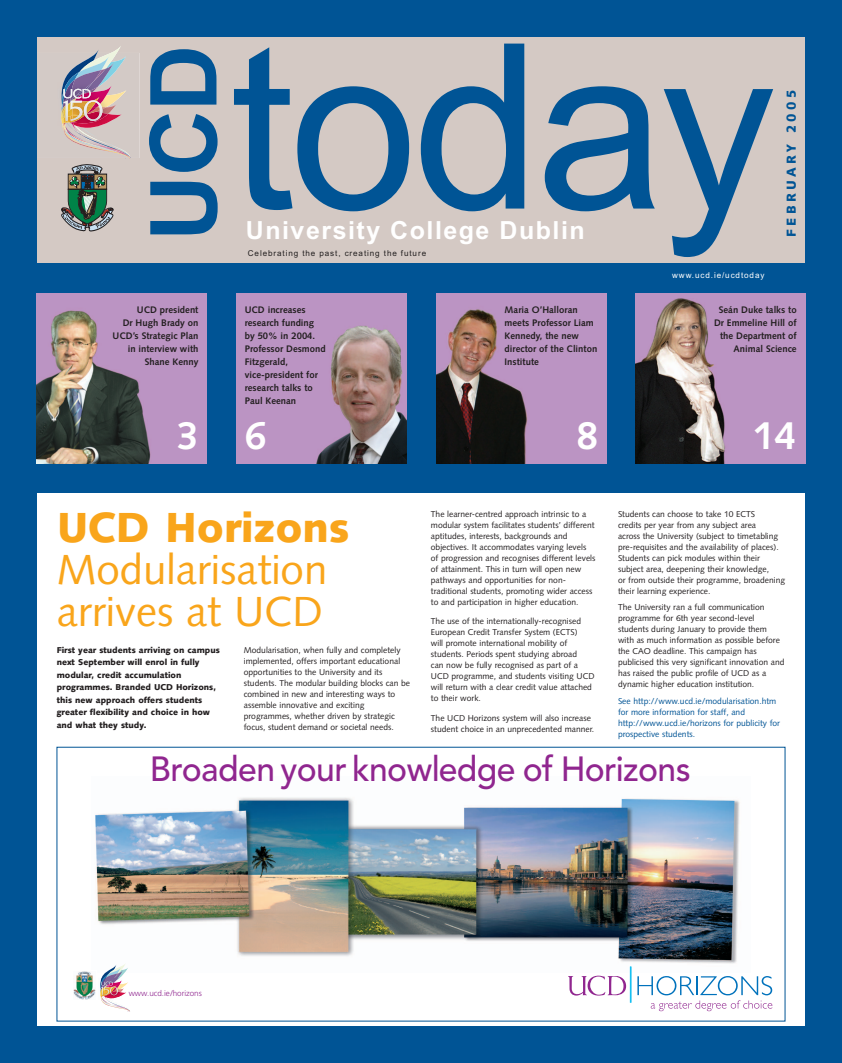
<style>
.page{position:relative;width:842px;height:1063px;background:#fff}
.page>*{position:absolute;margin:0;border:0;box-sizing:border-box;transform-origin:0 0}
.t1{font:42px/42px "Syntax";color:#f9a51b}
.t2{font:900 42px "Syntax";color:#f9a51b}
.t3{font:700 39.1px "Syntax";color:#fff}
.t4{font:500 34.7px "Avenir";letter-spacing:-.015em;color:#90268f}
.t5{font:700 25px "Arial";color:#fff}
.t6{font:900 13px "Syntax";letter-spacing:.26em;color:#005495}
.t7{font:700 9.5px/13px "Syntax";color:#231f20;text-align:right}
.t8{font:8.5px/11px "Syntax";color:#231f20}
.t9{font:900 8.5px/12.5px "Syntax";color:#231f20}
.t10{font:8.5px/11px "Syntax";color:#005495}
.t11{font:8.1px "Arial";color:#231f20}
.t12{font:8.1px "Arial";color:#fff}
.t13{font:300 8.1px "Frutiger";color:#90268f}
</style>
<div class="page">
<div style="left:37px;top:37px;width:768px;height:226px;background:#d4c9c4"></div>
<svg style="left:111px;top:45px;width:10px;height:8px"></svg>
<div style="left:37px;top:53px;width:103px;height:105px;background:#d3cac6"></div>
<img style="left:58px;top:53px;width:17px;height:50px">
<img style="left:75px;top:53px;width:55px;height:37px">
<img style="left:62px;top:72px;width:8px;height:17px">
<img style="left:75px;top:57px;width:34px;height:13px">
<img style="left:82px;top:63px;width:32px;height:23px">
<svg style="left:93px;top:69px;width:13px;height:13px"></svg>
<img style="left:63px;top:80px;width:7px;height:9px">
<img style="left:70px;top:70px;width:31px;height:19px">
<img style="left:62px;top:136px;width:2px;height:9px">
<img style="left:71px;top:86px;width:58px;height:59px">
<img style="left:64px;top:136px;width:7px;height:9px">
<img style="left:106px;top:104px;width:10px;height:10px">
<img style="left:106px;top:113px;width:2px;height:9px">
<img style="left:71px;top:122px;width:56px;height:23px">
<img style="left:83px;top:144px;width:25px;height:1px">
<img style="left:65px;top:136px;width:18px;height:8px">
<svg style="left:61px;top:89px;width:45px;height:47px"></svg>
<img style="left:64px;top:89px;width:38px;height:32px">
<div style="left:12px;top:263px;width:814px;height:29px;background:#005495"></div>
<div style="left:12px;top:463px;width:814px;height:29px;background:#005495"></div>
<div style="left:12px;top:285px;width:814px;height:189px;background:#005495"></div>
<svg style="left:234px;top:47px;width:175px;height:164px"></svg>
<svg style="left:421px;top:44px;width:103px;height:167px"></svg>
<svg style="left:545px;top:86px;width:110px;height:125px"></svg>
<svg style="left:664px;top:89px;width:109px;height:168px"></svg>
<svg style="left:60px;top:145px;width:71px;height:88px"></svg>
<svg style="left:150px;top:182px;width:68px;height:52px"></svg>
<svg style="left:149px;top:114px;width:69px;height:58px"></svg>
<svg style="left:150px;top:49px;width:66px;height:56px"></svg>
<div style="left:0;top:0;width:37px;height:1063px;background:#005495"></div>
<div style="left:805px;top:0;width:37px;height:1063px;background:#005495"></div>
<div style="left:0;top:0;width:842px;height:37px;background:#005495"></div>
<div style="left:0;top:1026px;width:842px;height:37px;background:#005495"></div>
<img style="left:37px;top:293px;width:170px;height:170px">
<img style="left:95px;top:797px;width:645px;height:176px">
<svg style="left:568px;top:976px;width:58px;height:20px"></svg>
<hr style="left:630px;top:967px;width:1px;height:36px;background:#15c0f2">
<svg style="left:637px;top:976px;width:135px;height:35px"></svg>
<img style="left:236px;top:293px;width:170px;height:170px">
<img style="left:437px;top:293px;width:170px;height:170px">
<img style="left:635px;top:293px;width:170px;height:170px">
<svg style="left:99px;top:963px;width:32px;height:49px"></svg>
<div style="left:71px;top:970px;width:26px;height:32px;background:#fff"></div>
<img style="left:74px;top:972px;width:21px;height:27px">
<h3 class="t5" style="left:246px;top:216px;width:340px">University College Dublin</h3>
<p class="t11" style="left:248px;top:248px;width:180px">Celebrating the past, creating the future</p>
<h3 class="t6" style="left:786px;top:237px;width:149px;rotate:-90deg">FEBRUARY 2005</h3>
<p class="t12" style="left:672px;top:270px;width:94px">www.ucd.ie/ucdtoday</p>
<p class="t7" style="left:113px;top:304px;width:87px">UCD president<br>Dr Hugh Brady on<br>UCD’s Strategic Plan in interview with<br>Shane Kenny</p>
<p class="t7" style="left:245px;top:304px;width:82px;text-align:left">UCD increases research funding by 50% in 2004.<br>Professor Desmond<br>Fitzgerald, vice-president for research talks to<br>Paul Keenan</p>
<h2 class="t3" style="left:245px;top:420px;width:23px">6</h2>
<h2 class="t3" style="left:177px;top:420px;width:23px">3</h2>
<p class="t7" style="left:505px;top:304px;width:94px;text-align:left">Maria O’Halloran meets Professor Liam<br>Kennedy, the new director of the Clinton<br>Institute</p>
<h2 class="t3" style="left:576px;top:420px;width:23px">8</h2>
<p class="t7" style="left:714px;top:304px;width:84px">Seán Duke talks to<br>Dr Emmeline Hill of the Department of<br>Animal Science</p>
<h2 class="t3" style="left:753px;top:420px;width:45px">14</h2>
<h1 class="t2" style="left:57px;top:510px;width:294px">UCD Horizons</h1>
<h1 class="t1" style="left:57px;top:552px;width:272px">Modularisation arrives at UCD</h1>
<p class="t9" style="left:57px;top:644px;width:165px">First year students arriving on campus next September will enrol in fully modular, credit accumulation programmes. Branded UCD Horizons, this new approach offers students greater flexibility and choice in how and what they study.</p>
<p class="t8" style="left:244px;top:645px;width:168px">Modularisation, when fully and completely implemented, offers important educational opportunities to the University and its students. The modular building blocks can be combined in new and interesting ways to assemble innovative and exciting programmes, whether driven by strategic focus, student demand or societal needs.</p>
<p class="t8" style="left:431px;top:509px;width:166px">The learner-centred approach intrinsic to a modular system facilitates students’ different aptitudes, interests, backgrounds and objectives. It accommodates varying levels of progression and recognises different levels of attainment. This in turn will open new pathways and opportunities for non&shy;traditional students, promoting wider access to and participation in higher education.</p>
<p class="t8" style="left:431px;top:616px;width:165px">The use of the internationally-recognised European Credit Transfer System (ECTS)<br>will promote international mobility of students. Periods spent studying abroad<br>can now be fully recognised as part of a UCD programme, and students visiting UCD will return with a clear credit value attached to their work.</p>
<p class="t8" style="left:431px;top:713px;width:165px">The UCD Horizons system will also increase student choice in an unprecedented manner.</p>
<p class="t8" style="left:618px;top:509px;width:169px">Students can choose to take 10 ECTS<br>credits per year from any subject area<br>across the University (subject to timetabling pre-requisites and the availability of places).<br>Students can pick modules within their subject area, deepening their knowledge,<br>or from outside their programme, broadening their learning experience.</p>
<p class="t8" style="left:618px;top:603px;width:168px">The University ran a full communication programme for 6th year second-level students during January to provide them with as much information as possible before the CAO deadline. This campaign has publicised this very significant innovation and has raised the public profile of UCD as a dynamic higher education institution.</p>
<p class="t10" style="left:618px;top:696px;width:164px">See http://www.ucd.ie/modularisation.htm for more information for staff, and http://www.ucd.ie/horizons for publicity for prospective students.</p>
<h3 class="t4" style="left:150px;top:755px;width:542px">Broaden your knowledge of Horizons</h3>
<p class="t13" style="left:129px;top:990px;width:75px">www.ucd.ie/horizons</p>
</div>
